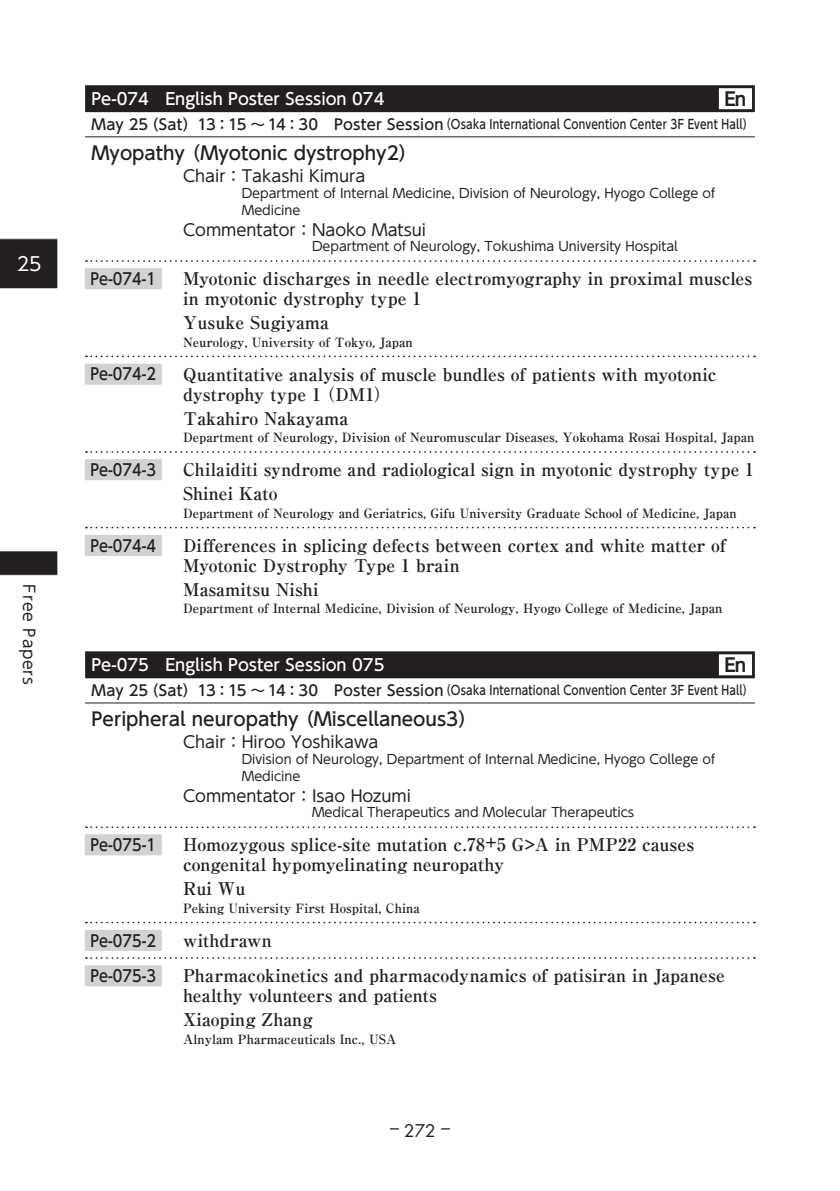
<style>
.page{position:relative;width:840px;height:1191px;background:#fff}
.page>*{position:absolute;margin:0;border:0;box-sizing:border-box;transform-origin:0 0}
.t1{font:18.8px "UD Shin Go Pr 6 N";color:#fff}
.t2{font:500 18.4px "UD Shin Go Pr 6 N";color:#231f20}
.t3{font:700 18.4px "UD Shin Go Pr 6 N De";color:#231f20}
.t4{font:700 17.6px/19.8px "Ryumin Pr 6 N";color:#231f20}
.t5{font:17px "Futura Std";color:#231f20;scale:2.5 1}
.t6{font:16.2px "UD Shin Go Pr 6 N";color:#231f20}
.t7{font:500 16.2px "UD Shin Go Pr 6 N";color:#fff}
.t8{font:500 16.2px "UD Shin Go Pr 6 N";color:#231f20;scale:.9 1}
.t9{font:15.6px "UD Shin Go Pr 6 N";letter-spacing:.05em;color:#231f20}
.t10{font:700 12.8px "Ryumin Pr 6 N";color:#231f20}
.t11{font:12.8px/17px "UD Shin Go Pr 6 N";color:#231f20}
.t12{font:500 12.8px "UD Shin Go Pr 6 N";letter-spacing:.02em;color:#231f20;scale:.83 1}
.s1{font-size:14.8px}
</style>
<div class="page">
<div style="left:85px;top:85px;width:669px;height:27px;background:#231f20"></div>
<div style="left:718px;top:88px;width:33px;height:21px;background:#fff"></div>
<hr style="left:85px;top:136px;width:669px;height:1px;background:#231f20">
<svg style="left:86px;top:260px;width:668px;height:2px"></svg>
<div style="left:85px;top:268px;width:77px;height:21px;background:#d1d2d4"></div>
<svg style="left:86px;top:355px;width:668px;height:2px"></svg>
<div style="left:85px;top:364px;width:77px;height:21px;background:#d1d2d4"></div>
<svg style="left:86px;top:451px;width:668px;height:2px"></svg>
<div style="left:85px;top:459px;width:77px;height:21px;background:#d1d2d4"></div>
<svg style="left:86px;top:527px;width:668px;height:1px"></svg>
<div style="left:85px;top:535px;width:77px;height:21px;background:#d1d2d4"></div>
<div style="left:85px;top:651px;width:669px;height:27px;background:#231f20"></div>
<div style="left:718px;top:654px;width:33px;height:21px;background:#fff"></div>
<hr style="left:85px;top:702px;width:669px;height:1px;background:#231f20">
<svg style="left:86px;top:826px;width:668px;height:2px"></svg>
<div style="left:85px;top:834px;width:77px;height:21px;background:#d1d2d4"></div>
<svg style="left:86px;top:921px;width:668px;height:2px"></svg>
<div style="left:85px;top:929px;width:77px;height:22px;background:#d1d2d4"></div>
<svg style="left:86px;top:957px;width:668px;height:1px"></svg>
<div style="left:85px;top:965px;width:77px;height:21px;background:#d1d2d4"></div>
<svg style="left:0;top:238px;width:58px;height:51px;background:#2c292a"></svg>
<svg style="left:0;top:551px;width:58px;height:25px"></svg>
<p class="t1" style="left:17px;top:248px;width:26px">25</p>
<p class="t9" style="left:42px;top:584px;width:102px;rotate:90deg">Free Papers</p>
<p class="t7" style="left:91px;top:85px;width:294px">Pe-074　English Poster Session 074</p>
<p class="t3" style="left:724px;top:84px;width:23px">En</p>
<p class="t12" style="left:91px;top:114px;width:798px"><span class="s1">May 25（Sat）13：15 ～ 14：30　Poster Session</span>（Osaka International Convention Center 3F Event Hall）</p>
<p class="t2" style="left:91px;top:138px;width:327px">Myopathy （Myotonic dystrophy2）</p>
<p class="t6" style="left:183px;top:163px;width:200px">Chair：Takashi Kimura　</p>
<p class="t11" style="left:242px;top:184px;width:474px">Department of Internal Medicine, Division of Neurology, Hyogo College of<br>Medicine</p>
<p class="t6" style="left:183px;top:216px;width:260px">Commentator：Naoko Matsui　</p>
<p class="t11" style="left:312px;top:237px;width:367px">Department of Neurology, Tokushima University Hospital</p>
<p class="t8" style="left:90px;top:265px;width:74px">Pe-074-1</p>
<p class="t4" style="left:183px;top:268px;width:570px">Myotonic discharges in needle electromyography in proximal muscles in myotonic dystrophy type 1</p>
<p class="t4" style="left:183px;top:312px;width:147px">Yusuke Sugiyama</p>
<p class="t10" style="left:183px;top:331px;width:231px">Neurology, University of Tokyo, Japan</p>
<p class="t8" style="left:90px;top:361px;width:74px">Pe-074-2</p>
<p class="t4" style="left:183px;top:363px;width:534px">Quantitative analysis of muscle bundles of patients with myotonic dystrophy type 1 （DM1）</p>
<p class="t4" style="left:183px;top:407px;width:166px">Takahiro Nakayama</p>
<p class="t10" style="left:183px;top:427px;width:572px">Department of Neurology, Division of Neuromuscular Diseases, Yokohama Rosai Hospital, Japan</p>
<p class="t8" style="left:90px;top:456px;width:74px">Pe-074-3</p>
<p class="t4" style="left:183px;top:457px;width:571px;line-height:24px">Chilaiditi syndrome and radiological sign in myotonic dystrophy type 1<br>Shinei Kato</p>
<p class="t10" style="left:183px;top:503px;width:555px">Department of Neurology and Geriatrics, Gifu University Graduate School of Medicine, Japan</p>
<p class="t8" style="left:90px;top:532px;width:74px">Pe-074-4</p>
<p class="t4" style="left:183px;top:534px;width:544px">Differences in splicing defects between cortex and white matter of<br>Myotonic Dystrophy Type 1 brain</p>
<p class="t4" style="left:183px;top:578px;width:137px">Masamitsu Nishi</p>
<p class="t10" style="left:183px;top:598px;width:540px">Department of Internal Medicine, Division of Neurology, Hyogo College of Medicine, Japan</p>
<p class="t7" style="left:91px;top:651px;width:294px">Pe-075　English Poster Session 075</p>
<p class="t3" style="left:724px;top:650px;width:23px">En</p>
<p class="t12" style="left:91px;top:680px;width:798px"><span class="s1">May 25（Sat）13：15 ～ 14：30　Poster Session</span>（Osaka International Convention Center 3F Event Hall）</p>
<p class="t2" style="left:91px;top:704px;width:386px">Peripheral neuropathy （Miscellaneous3）</p>
<p class="t6" style="left:183px;top:729px;width:213px">Chair：Hiroo Yoshikawa　</p>
<p class="t11" style="left:242px;top:750px;width:474px">Division of Neurology, Department of Internal Medicine, Hyogo College of<br>Medicine</p>
<p class="t6" style="left:183px;top:782px;width:245px">Commentator：Isao Hozumi　</p>
<p class="t11" style="left:312px;top:803px;width:323px">Medical Therapeutics and Molecular Therapeutics</p>
<p class="t8" style="left:90px;top:831px;width:74px">Pe-075-1</p>
<p class="t4" style="left:183px;top:834px;width:512px">Homozygous splice-site mutation c.78+5 G&gt;A in PMP22 causes congenital hypomyelinating neuropathy</p>
<p class="t4" style="left:183px;top:878px;width:64px">Rui Wu</p>
<p class="t10" style="left:183px;top:897px;width:238px">Peking University First Hospital, China</p>
<p class="t8" style="left:90px;top:927px;width:74px">Pe-075-2</p>
<p class="t4" style="left:183px;top:929px;width:90px">withdrawn</p>
<p class="t8" style="left:90px;top:962px;width:74px">Pe-075-3</p>
<p class="t4" style="left:183px;top:965px;width:543px">Pharmacokinetics and pharmacodynamics of patisiran in Japanese healthy volunteers and patients</p>
<p class="t4" style="left:183px;top:1009px;width:131px">Xiaoping Zhang</p>
<p class="t10" style="left:183px;top:1028px;width:215px">Alnylam Pharmaceuticals Inc., USA</p>
<p class="t5" style="left:390px;top:1120px;width:25px">-272 -</p>
</div>
